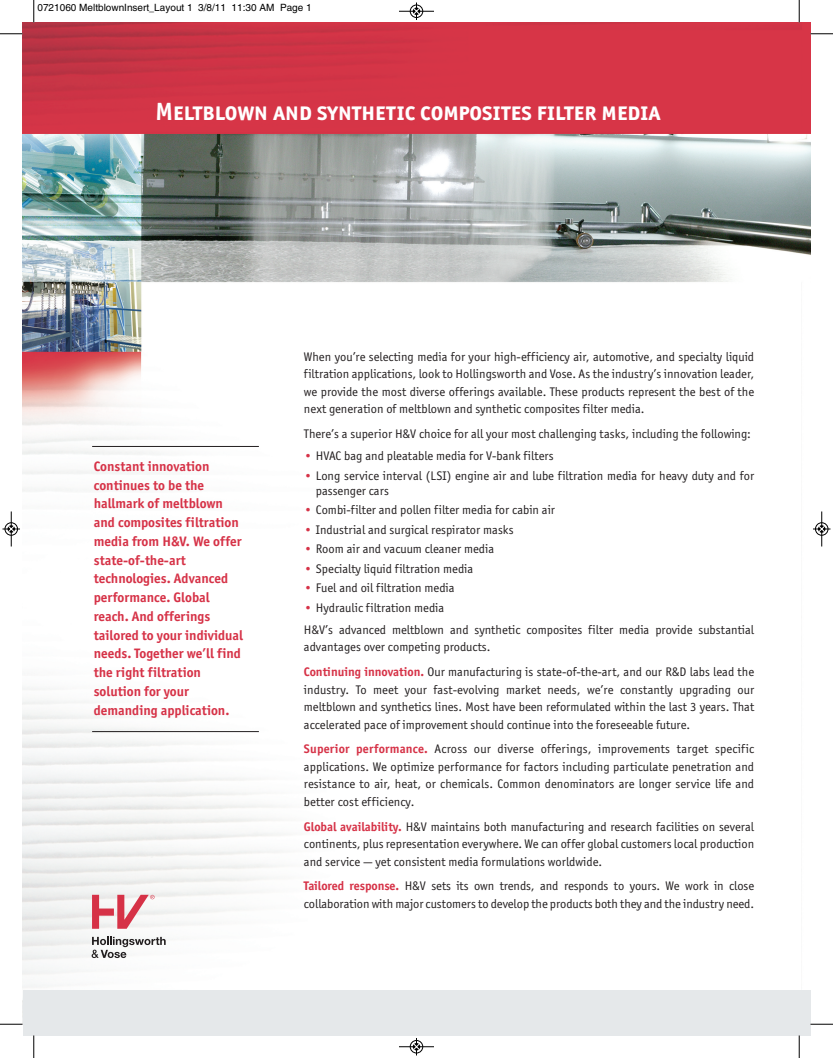
<style>
.page{position:relative;width:833px;height:1058px;background:#fff}
.page>*{position:absolute;margin:0;border:0;box-sizing:border-box;transform-origin:0 0}
.t1{font:25px "Officina San ITC Bold SC";color:#fff}
.t2{font:700 13.75px/18.8px "Officina San ITC";color:#d63247}
.t3{font:12.5px/17.5px "Officina San ITC";color:#231f20;text-align:justify}
.t4{font:10px "Helvetica";color:#000}
.s1{color:#d63247}
.s2{font-weight:700;color:#d63247}
</style>
<div class="page">
<img style="left:22px;top:23px;width:788px;height:1000px">
<div style="left:23px;top:990px;width:787px;height:45px;background:#e5e8ea"></div>
<svg style="left:92px;top:936px;width:74px;height:22px"></svg>
<svg style="left:92px;top:894px;width:62px;height:34px"></svg>
<hr style="left:92px;top:446px;width:167px;height:1px;background:#231f20">
<hr style="left:92px;top:731px;width:167px;height:1px;background:#231f20">
<svg style="left:33px;top:0;width:2px;height:22px"></svg>
<svg style="left:0;top:33px;width:23px;height:2px"></svg>
<svg style="left:798px;top:0;width:2px;height:22px"></svg>
<svg style="left:810px;top:33px;width:22px;height:2px"></svg>
<svg style="left:33px;top:1035px;width:2px;height:23px"></svg>
<svg style="left:0;top:1023px;width:23px;height:2px"></svg>
<svg style="left:798px;top:1035px;width:2px;height:23px"></svg>
<svg style="left:810px;top:1023px;width:22px;height:2px"></svg>
<hr style="left:399px;top:11px;width:35px;height:1px;background:#000">
<div style="left:410px;top:5px;width:13px;height:13px;border:1px solid #000;border-radius:50%"></div>
<svg style="left:413px;top:2px;width:6px;height:18px"></svg>
<hr style="left:399px;top:1046px;width:35px;height:1px;background:#000">
<div style="left:410px;top:1040px;width:13px;height:13px;border:1px solid #000;border-radius:50%"></div>
<svg style="left:413px;top:1038px;width:6px;height:17px"></svg>
<hr style="left:11px;top:511px;width:1px;height:35px;background:#000">
<div style="left:5px;top:522px;width:13px;height:13px;border:1px solid #000;border-radius:50%"></div>
<svg style="left:3px;top:526px;width:17px;height:6px"></svg>
<hr style="left:821px;top:511px;width:1px;height:35px;background:#000">
<div style="left:815px;top:522px;width:13px;height:13px;border:1px solid #000;border-radius:50%"></div>
<svg style="left:813px;top:526px;width:17px;height:6px"></svg>
<p class="t4" style="left:38px;top:4px;width:276px">0721060 MeltblownInsert_Layout 1 3/8/11 11:30 AM Page 1</p>
<h1 class="t1" style="left:155px;top:97px;width:506px">Meltblown and synthetic composites filter media</h1>
<p class="t2" style="left:94px;top:458px;width:151px">Constant innovation continues to be the hallmark of meltblown and composites filtration media from H&amp;V. We offer state-of-the-art technologies. Advanced performance. Global reach. And offerings tailored to your individual needs. Together we’ll find the right filtration solution for your demanding application.</p>
<p class="t3" style="left:304px;top:349px;width:452px">When you’re selecting media for your high-efficiency air, automotive, and specialty liquid filtration applications, look to Hollingsworth and Vose. As the industry’s innovation leader, we provide the most diverse offerings available. These products represent the best of the next generation of meltblown and synthetic composites filter media.</p>
<p class="t3" style="left:304px;top:426px;width:448px">There’s a superior H&amp;V choice for all your most challenging tasks, including the following:</p>
<p class="t3" style="left:304px;top:448px;width:251px"><span class="s1">•</span> HVAC bag and pleatable media for V-bank filters</p>
<p class="t3" style="left:316px;top:469px;width:440px;line-height:15px;text-indent:-12px"><span class="s1">•</span> Long service interval (LSI) engine air and lube filtration media for heavy duty and for passenger cars</p>
<p class="t3" style="left:304px;top:502px;width:253px"><span class="s1">•</span> Combi-filter and pollen filter media for cabin air</p>
<p class="t3" style="left:304px;top:522px;width:211px"><span class="s1">•</span> Industrial and surgical respirator masks</p>
<p class="t3" style="left:304px;top:541px;width:192px"><span class="s1">•</span> Room air and vacuum cleaner media</p>
<p class="t3" style="left:304px;top:561px;width:171px"><span class="s1">•</span> Specialty liquid filtration media</p>
<p class="t3" style="left:304px;top:580px;width:152px"><span class="s1">•</span> Fuel and oil filtration media</p>
<p class="t3" style="left:304px;top:598px;width:451px;line-height:22px"><span class="s1">•</span> Hydraulic filtration media<br>H&amp;V’s advanced meltblown and synthetic composites filter media provide substantial</p>
<p class="t3" style="left:304px;top:636px;width:452px;line-height:24.8px">advantages over competing products.<br><span class="s2">Continuing innovation.</span> Our manufacturing is state-of-the-art, and our R&amp;D labs lead the</p>
<p class="t3" style="left:304px;top:681px;width:452px">industry. To meet your fast-evolving market needs, we’re constantly upgrading our meltblown and synthetics lines. Most have been reformulated within the last 3 years. That accelerated pace of improvement should continue into the foreseeable future.</p>
<p class="t3" style="left:304px;top:741px;width:452px"><span class="s2">Superior performance.</span> Across our diverse offerings, improvements target specific applications. We optimize performance for factors including particulate penetration and resistance to air, heat, or chemicals. Common denominators are longer service life and better cost efficiency.</p>
<p class="t3" style="left:304px;top:818px;width:452px"><span class="s2">Global availability.</span> H&amp;V maintains both manufacturing and research facilities on several continents, plus representation everywhere. We can offer global customers local production and service — yet consistent media formulations worldwide.</p>
<p class="t3" style="left:304px;top:878px;width:452px"><span class="s2">Tailored response.</span> H&amp;V sets its own trends, and responds to yours. We work in close collaboration with major customers to develop the products both they and the industry need.</p>
</div>
